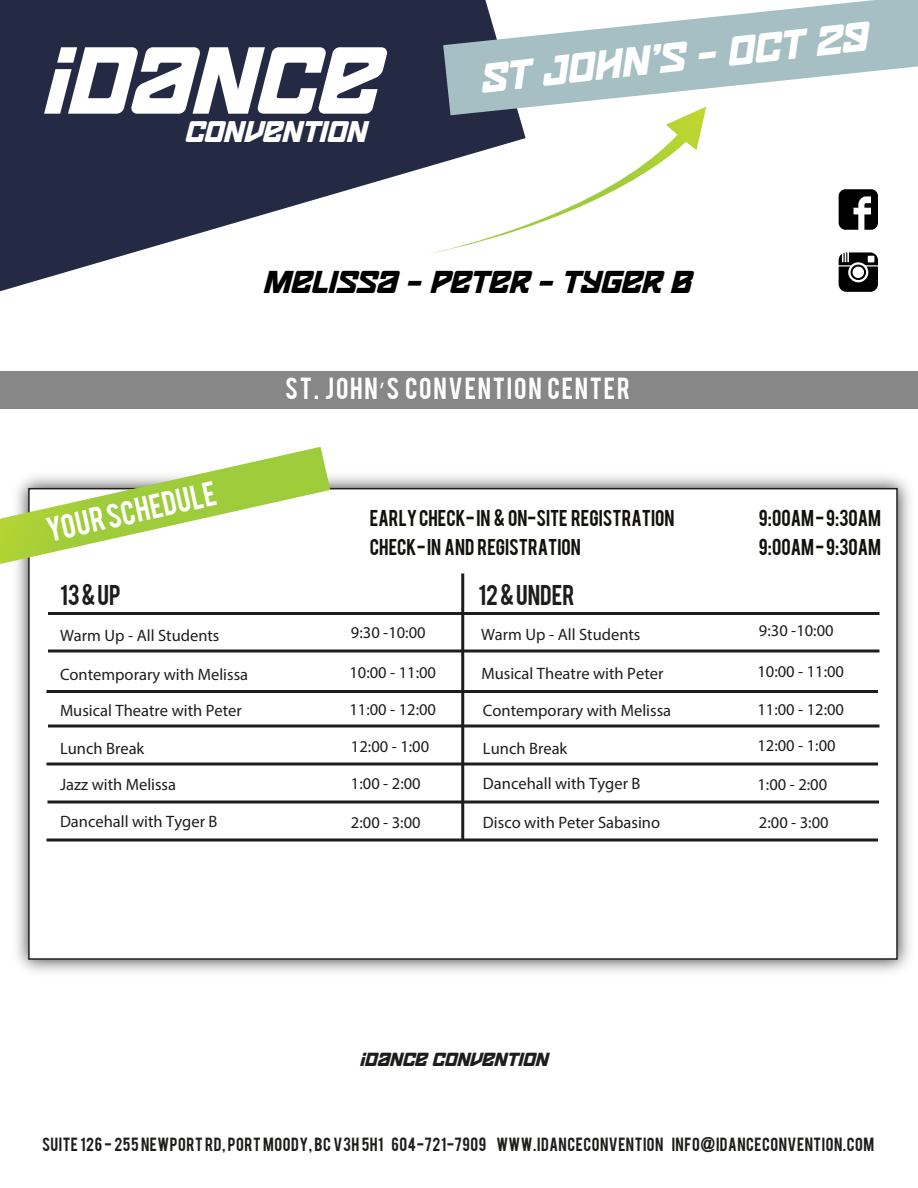
<style>
.page{position:relative;width:918px;height:1188px;background:#fff}
.page>*{position:absolute;margin:0;border:0;box-sizing:border-box;transform-origin:0 0}
.t1{font:90px "HOUSE3009 Spaceport";color:#fff}
.t2{font:42px "HOUSE3009 Spaceport";color:#fff}
.t3{font:39px "HOUSE3009 Spaceport";color:#fff}
.t4{font:30px "HOUSE3009 Spaceport";color:#000}
.t5{font:28.2px "HOUSE3009 Spaceport";color:#fff}
.t6{font:27px "Bebas";color:#fff}
.t7{font:24px "Bebas";letter-spacing:.075em;color:#fff}
.t8{font:22.5px "Bebas";color:#1d1d1b}
.t9{font:18px/28.3px "Bebas";color:#12110c}
.t10{font:18px "HOUSE3009 Spaceport";color:#1d1d1b}
.t11{font:16.5px/36.3px "Myriad Pro";color:#1e1e1c}
.t12{font:16.5px/36.3px "Myriad Pro";color:#1d1d1b}
.t13{font:15px "Bebas";letter-spacing:.035em;color:#1d1d1b}
.s1{font-family:"Myriad Pro"}
</style>
<div class="page">
<img style="left:16px;top:476px;width:894px;height:496px">
<div style="left:28px;top:488px;width:870px;height:472px;background:#fff;border:2px solid #231f20"></div>
<hr style="left:48px;top:612px;width:832px;height:3px;background:#1d1d1b">
<hr style="left:48px;top:650px;width:832px;height:2px;background:#1d1d1b">
<hr style="left:48px;top:801px;width:831px;height:3px;background:#1d1d1b">
<svg style="left:46px;top:838px;width:832px;height:4px;background:#555553"></svg>
<svg style="left:48px;top:724px;width:832px;height:4px;background:#555553"></svg>
<hr style="left:46px;top:762px;width:832px;height:3px;background:#1d1d1b">
<hr style="left:461px;top:573px;width:3px;height:267px;background:#1d1d1b">
<hr style="left:46px;top:690px;width:832px;height:3px;background:#1d1d1b">
<svg style="left:0;top:0;width:443px;height:291px;fill:#242a44"></svg>
<svg style="left:443px;top:0;width:475px;height:108px;fill:#a6bfc2"></svg>
<div style="left:0;top:371px;width:918px;height:38px;background:#878787"></div>
<svg style="left:417px;top:107px;width:289px;height:149px"></svg>
<svg style="left:0;top:447px;width:330px;height:117px"></svg>
<svg style="left:839px;top:252px;width:39px;height:40px"></svg>
<svg style="left:839px;top:189px;width:39px;height:41px"></svg>
<h1 class="t1" style="left:45px;top:23px;width:336px">IDANCE</h1>
<h3 class="t5" style="left:186px;top:114px;width:183px">CONVENTION</h3>
<h3 class="t3" style="left:479px;top:53px;width:391px;rotate:-6deg">ST JOHN’S - OCT 29</h3>
<h2 class="t2" style="left:511px;top:47px;width:209px;rotate:-7deg">WINNIPEG</h2>
<h3 class="t4" style="left:264px;top:262px;width:429px">MELISSA - PETER - TYGER B</h3>
<h3 class="t6" style="left:43px;top:510px;width:174px;rotate:-12deg">YOUR SCHEDULE</h3>
<h3 class="t7" style="left:285px;top:371px;width:347px">ST. JOHN<span class="s1">’</span>S CONVENTION CENTER</h3>
<p class="t9" style="left:370px;top:503px;width:306px">EARLY CHECK- IN &amp; ON-SITE REGISTRATION<br>CHECK- IN AND REGISTRATION</p>
<p class="t9" style="left:759px;top:503px;width:124px">9:00AM - 9:30AM<br>9:00AM - 9:30AM</p>
<h3 class="t8" style="left:60px;top:578px;width:62px">13 &amp; UP</h3>
<h3 class="t8" style="left:478px;top:578px;width:98px">12 &amp; UNDER</h3>
<p class="t11" style="left:60px;top:617px;width:161px">Warm Up - All Students</p>
<p class="t11" style="left:60px;top:656px;width:190px">Contemporary with Melissa<br>Musical Theatre with Peter</p>
<p class="t11" style="left:60px;top:730px;width:118px">Lunch Break<br>Jazz with Melissa</p>
<p class="t12" style="left:351px;top:615px;width:76px">9:30 -10:00</p>
<p class="t11" style="left:481px;top:616px;width:161px">Warm Up - All Students</p>
<p class="t12" style="left:349px;top:654px;width:88px">10:00 - 11:00</p>
<p class="t12" style="left:349px;top:691px;width:88px">11:00 - 12:00<br>12:00 - 1:00</p>
<p class="t12" style="left:351px;top:765px;width:71px">1:00 - 2:00</p>
<p class="t11" style="left:481px;top:655px;width:183px">Musical Theatre with Peter</p>
<p class="t11" style="left:483px;top:693px;width:190px">Contemporary with Melissa</p>
<p class="t11" style="left:483px;top:731px;width:159px;line-height:34.8px">Lunch Break<br>Dancehall with Tyger B</p>
<p class="t12" style="left:759px;top:612px;width:76px">9:30 -10:00</p>
<p class="t12" style="left:757px;top:653px;width:88px">10:00 - 11:00</p>
<p class="t12" style="left:757px;top:691px;width:88px">11:00 - 12:00<br>12:00 - 1:00</p>
<p class="t12" style="left:757px;top:766px;width:71px">1:00 - 2:00</p>
<p class="t11" style="left:60px;top:803px;width:159px">Dancehall with Tyger B</p>
<p class="t12" style="left:351px;top:804px;width:71px">2:00 - 3:00</p>
<p class="t11" style="left:483px;top:804px;width:179px">Disco with Peter Sabasino</p>
<p class="t12" style="left:759px;top:804px;width:71px">2:00 - 3:00</p>
<p class="t10" style="left:361px;top:1048px;width:189px">IDANCE CONVENTION</p>
<p class="t13" style="left:42px;top:1134px;width:834px">SUITE 126 - 255 NEWPORT RD, PORT MOODY, BC V3H 5H1 604-721-7909 WWW.IDANCECONVENTION INFO@IDANCECONVENTION.COM</p>
</div>
